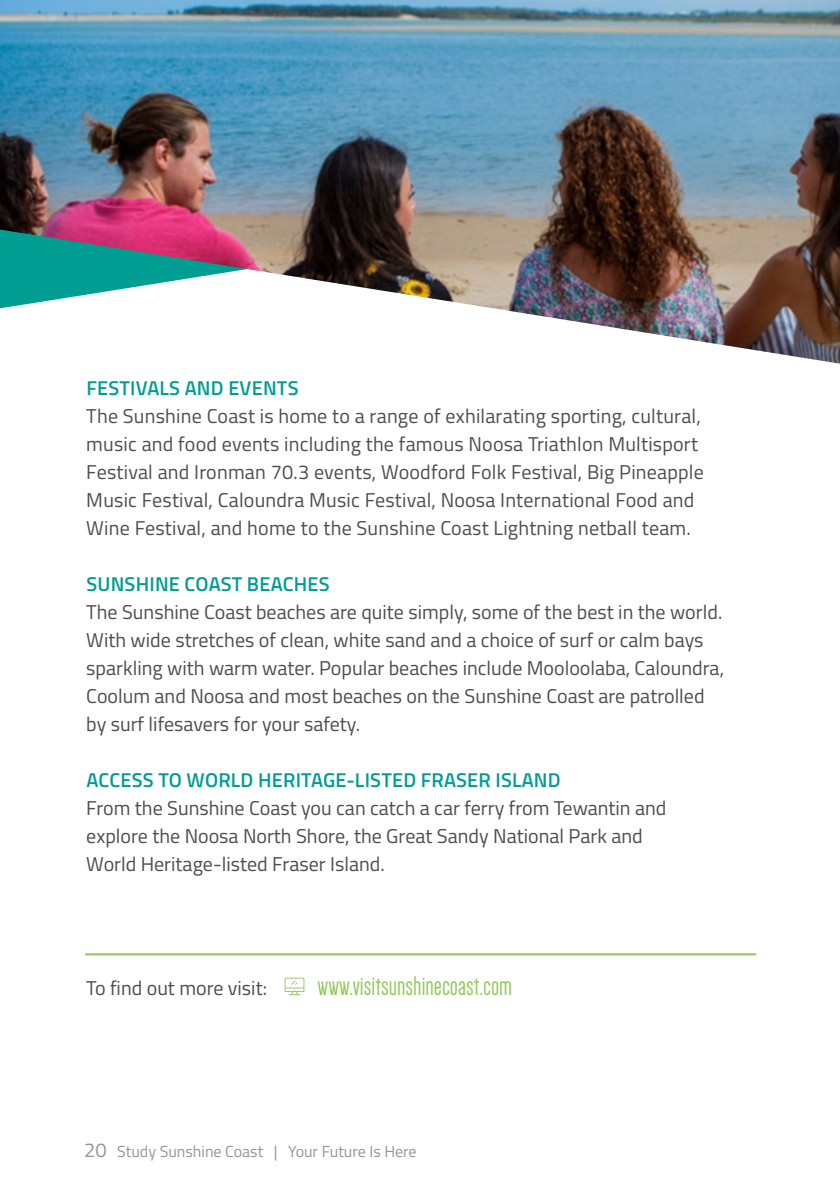
<style>
.page{position:relative;width:840px;height:1191px;background:#fff}
.page>*{position:absolute;margin:0;border:0;box-sizing:border-box;transform-origin:0 0}
.t1{font:28px "Dense";color:#90c856}
.t2{font:20px/28px "Titillium";color:#4d4d4f}
.t3{font:600 20px "Titillium";letter-spacing:.01em;color:#009d93}
.t4{font:16px "Titillium";color:#939598}
.s1{font-size:20px}
</style>
<div class="page">
<img style="left:0;top:0;width:839px;height:364px">
<svg style="left:839px;top:0;width:1px;height:364px"></svg>
<svg style="left:284px;top:977px;width:20px;height:18px"></svg>
<hr style="left:85px;top:953px;width:670px;height:2px;background:#90c856">
<p class="t3" style="left:86px;top:373px;width:213px">FESTIVALS AND EVENTS</p>
<p class="t2" style="left:86px;top:401px;width:618px">The Sunshine Coast is home to a range of exhilarating sporting, cultural, music and food events including the famous Noosa Triathlon Multisport Festival and Ironman 70.3 events, Woodford Folk Festival, Big Pineapple Music Festival, Caloundra Music Festival, Noosa International Food and Wine Festival, and home to the Sunshine Coast Lightning netball team.</p>
<p class="t3" style="left:86px;top:569px;width:244px">SUNSHINE COAST BEACHES</p>
<p class="t2" style="left:86px;top:597px;width:639px">The Sunshine Coast beaches are quite simply, some of the best in the world.<br>With wide stretches of clean, white sand and a choice of surf or calm bays sparkling with warm water. Popular beaches include Mooloolaba, Caloundra, Coolum and Noosa and most beaches on the Sunshine Coast are patrolled by surf lifesavers for your safety.</p>
<p class="t3" style="left:86px;top:765px;width:475px">ACCESS TO WORLD HERITAGE-LISTED FRASER ISLAND</p>
<p class="t2" style="left:86px;top:793px;width:581px">From the Sunshine Coast you can catch a car ferry from Tewantin and explore the Noosa North Shore, the Great Sandy National Park and<br>World Heritage-listed Fraser Island.</p>
<p class="t2" style="left:86px;top:973px;width:182px">To find out more visit:</p>
<h1 class="t1" style="left:317px;top:972px;width:196px">www.visitsunshinecoast.com</h1>
<p class="t4" style="left:84px;top:1139px;width:334px"><span class="s1">20</span> Study Sunshine Coast | Your Future Is Here</p>
</div>
